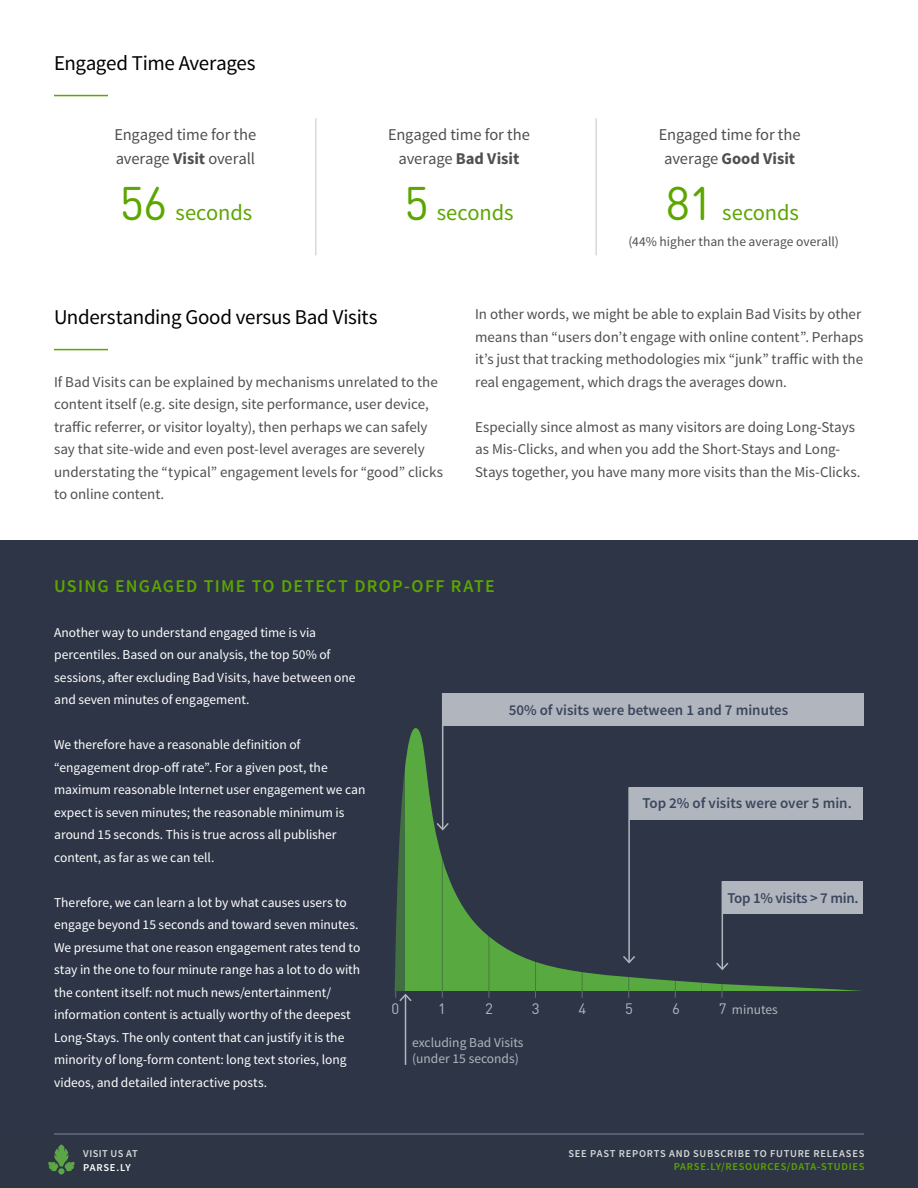
<style>
.page{position:relative;width:918px;height:1188px;background:#fff}
.page>*{position:absolute;margin:0;border:0;box-sizing:border-box;transform-origin:0 0}
.t1{font:22.5px "Source Sans Pro";letter-spacing:-.005em;color:#5ca600}
.t2{font:21px "Source Sans Pro";letter-spacing:-.015em;color:#000}
.t3{font:600 18px "Source Sans Pro";letter-spacing:.07em;color:#5ca600}
.t4{font:16.5px/24px "Source Sans Pro";letter-spacing:-.01em;color:#4e4f4f;text-align:center}
.t5{font:15px/22.5px "Source Sans Pro";letter-spacing:-.005em;color:#4e4f4f}
.t6{font:600 15px "Source Sans Pro";color:#3b465d}
.t7{font:600 15px "Source Sans Pro";letter-spacing:-.02em;color:#3b465d}
.t8{font:15px "DIN Round OT";color:#b1b5be}
.t9{font:13.5px/22.5px "Source Sans Pro";letter-spacing:-.005em;color:#fff}
.t10{font:13.5px/16.2px "Source Sans Pro";color:#b1b5be}
.t11{font:13.5px "Source Sans Pro";color:#4e4f4f}
.t12{font:600 10.5px "Source Sans Pro";letter-spacing:.07em;color:#d6d9d9}
.t13{font:600 10.5px "Source Sans Pro";letter-spacing:.07em;color:#5ca600}
.t14{font:600 10.5px "Source Sans Pro";letter-spacing:.04em;color:#d6d9d9}
.t15{font:600 10.5px "Source Sans Pro";letter-spacing:.065em;color:#fff}
.s1{font-weight:700}
.s2{font-family:"DIN Round OT";font-size:46.5px}
.s3{font-family:"DIN Round OT";font-size:15px}
</style>
<div class="page">
<div style="left:1px;top:1134px;width:917px;height:54px;background:#2e3645"></div>
<svg style="left:48px;top:1144px;width:27px;height:30px"></svg>
<hr style="left:54px;top:349px;width:54px;height:1px;background:#5ca600">
<hr style="left:54px;top:95px;width:54px;height:1px;background:#5ca600">
<hr style="left:315px;top:118px;width:1px;height:137px;background:#d6d9d9">
<hr style="left:595px;top:118px;width:2px;height:137px;background:#d6d9d9">
<div style="left:0;top:540px;width:918px;height:599px;background:#2d3546"></div>
<hr style="left:54px;top:1133px;width:810px;height:2px;background:#636b7e">
<svg style="left:405px;top:728px;width:297px;height:263px"></svg>
<svg style="left:395px;top:769px;width:10px;height:222px;fill:#426f42"></svg>
<hr style="left:675px;top:838px;width:1px;height:153px;background:#2d3546">
<hr style="left:628px;top:838px;width:1px;height:153px;background:#2d3546">
<hr style="left:582px;top:838px;width:1px;height:153px;background:#2d3546">
<hr style="left:535px;top:838px;width:1px;height:153px;background:#2d3546">
<hr style="left:489px;top:838px;width:1px;height:153px;background:#2d3546">
<hr style="left:442px;top:838px;width:1px;height:153px;background:#2d3546">
<svg style="left:702px;top:983px;width:160px;height:15px"></svg>
<div style="left:443px;top:693px;width:421px;height:33px;background:#b1b5be"></div>
<div style="left:629px;top:787px;width:234px;height:33px;background:#b1b5be"></div>
<div style="left:722px;top:881px;width:141px;height:33px;background:#b1b5be"></div>
<hr style="left:442px;top:693px;width:1px;height:136px;background:#b1b5be">
<svg style="left:437px;top:823px;width:12px;height:8px"></svg>
<hr style="left:405px;top:995px;width:1px;height:70px;background:#b1b5be">
<svg style="left:395px;top:991px;width:17px;height:10px"></svg>
<hr style="left:628px;top:787px;width:2px;height:175px;background:#b1b5be">
<svg style="left:623px;top:956px;width:12px;height:8px"></svg>
<hr style="left:722px;top:881px;width:1px;height:88px;background:#b1b5be">
<svg style="left:716px;top:963px;width:12px;height:7px"></svg>
<h2 class="t2" style="left:54px;top:50px;width:203px">Engaged Time Averages</h2>
<p class="t4" style="left:114px;top:123px;width:143px;text-align:left">Engaged time for the average <span class="s1">Visit</span> overall</p>
<p class="t4" style="left:388px;top:123px;width:143px">Engaged time for the average <span class="s1">Bad Visit</span></p>
<h1 class="t1" style="left:120px;top:199px;width:134px"><span class="s2">56</span> seconds</h1>
<h1 class="t1" style="left:405px;top:199px;width:110px"><span class="s2">5</span> seconds</h1>
<h1 class="t1" style="left:666px;top:199px;width:135px"><span class="s2">81</span> seconds</h1>
<p class="t4" style="left:659px;top:123px;width:143px">Engaged time for the average <span class="s1">Good Visit</span></p>
<h2 class="t2" style="left:54px;top:304px;width:325px">Understanding Good versus Bad Visits</h2>
<p class="t5" style="left:54px;top:371px;width:390px">If Bad Visits can be explained by mechanisms unrelated to the content itself (e.g. site design, site performance, user device, traffic referrer, or visitor loyalty), then perhaps we can safely say that site-wide and even post-level averages are severely understating the “typical” engagement levels for “good” clicks to online content.</p>
<p class="t11" style="left:628px;top:233px;width:212px">(44% higher than the average overall)</p>
<p class="t5" style="left:475px;top:303px;width:390px">In other words, we might be able to explain Bad Visits by other means than “users don’t engage with online content”. Perhaps it’s just that tracking methodologies mix “junk” traffic with the real engagement, which drags the averages down.</p>
<p class="t5" style="left:475px;top:416px;width:387px">Especially since almost as many visitors are doing Long-Stays as Mis-Clicks, and when you add the Short-Stays and Long-<br>Stays together, you have many more visits than the Mis-Clicks.</p>
<h3 class="t3" style="left:54px;top:574px;width:442px">USING ENGAGED TIME TO DETECT DROP-OFF RATE</h3>
<p class="t9" style="left:54px;top:621px;width:303px">Another way to understand engaged time is via percentiles. Based on our analysis, the top 50% of sessions, after excluding Bad Visits, have between one and seven minutes of engagement.</p>
<p class="t9" style="left:54px;top:734px;width:313px">We therefore have a reasonable definition of “engagement drop-off rate”. For a given post, the maximum reasonable Internet user engagement we can expect is seven minutes; the reasonable minimum is around 15 seconds. This is true across all publisher content, as far as we can tell.</p>
<p class="t9" style="left:54px;top:891px;width:308px">Therefore, we can learn a lot by what causes users to engage beyond 15 seconds and toward seven minutes.<br>We presume that one reason engagement rates tend to stay in the one to four minute range has a lot to do with the content itself: not much news/entertainment/ information content is actually worthy of the deepest Long-Stays. The only content that can justify it is the minority of long-form content: long text stories, long videos, and detailed interactive posts.</p>
<p class="t6" style="left:509px;top:701px;width:281px">50% of visits were between 1 and 7 minutes</p>
<p class="t6" style="left:642px;top:794px;width:211px">Top 2% of visits were over 5 min.</p>
<p class="t7" style="left:727px;top:888px;width:133px">Top 1% visits &gt; 7 min.</p>
<p class="t8" style="left:392px;top:999px;width:9px">0</p>
<p class="t8" style="left:438px;top:999px;width:9px">1</p>
<p class="t8" style="left:485px;top:999px;width:9px">2</p>
<p class="t8" style="left:532px;top:999px;width:9px">3</p>
<p class="t8" style="left:579px;top:999px;width:9px">4</p>
<p class="t8" style="left:625px;top:999px;width:9px">5</p>
<p class="t8" style="left:672px;top:999px;width:9px">6</p>
<p class="t10" style="left:719px;top:1001px;width:61px"><span class="s3">7</span> minutes</p>
<p class="t10" style="left:412px;top:1035px;width:113px">excluding Bad Visits (under 15 seconds)</p>
<p class="t14" style="left:83px;top:1147px;width:56px">VISIT US AT</p>
<p class="t15" style="left:83px;top:1161px;width:49px">PARSE.LY</p>
<p class="t12" style="left:569px;top:1147px;width:297px">SEE PAST REPORTS AND SUBSCRIBE TO FUTURE RELEASES</p>
<p class="t13" style="left:674px;top:1160px;width:192px">PARSE.LY/RESOURCES/DATA-STUDIES</p>
</div>
